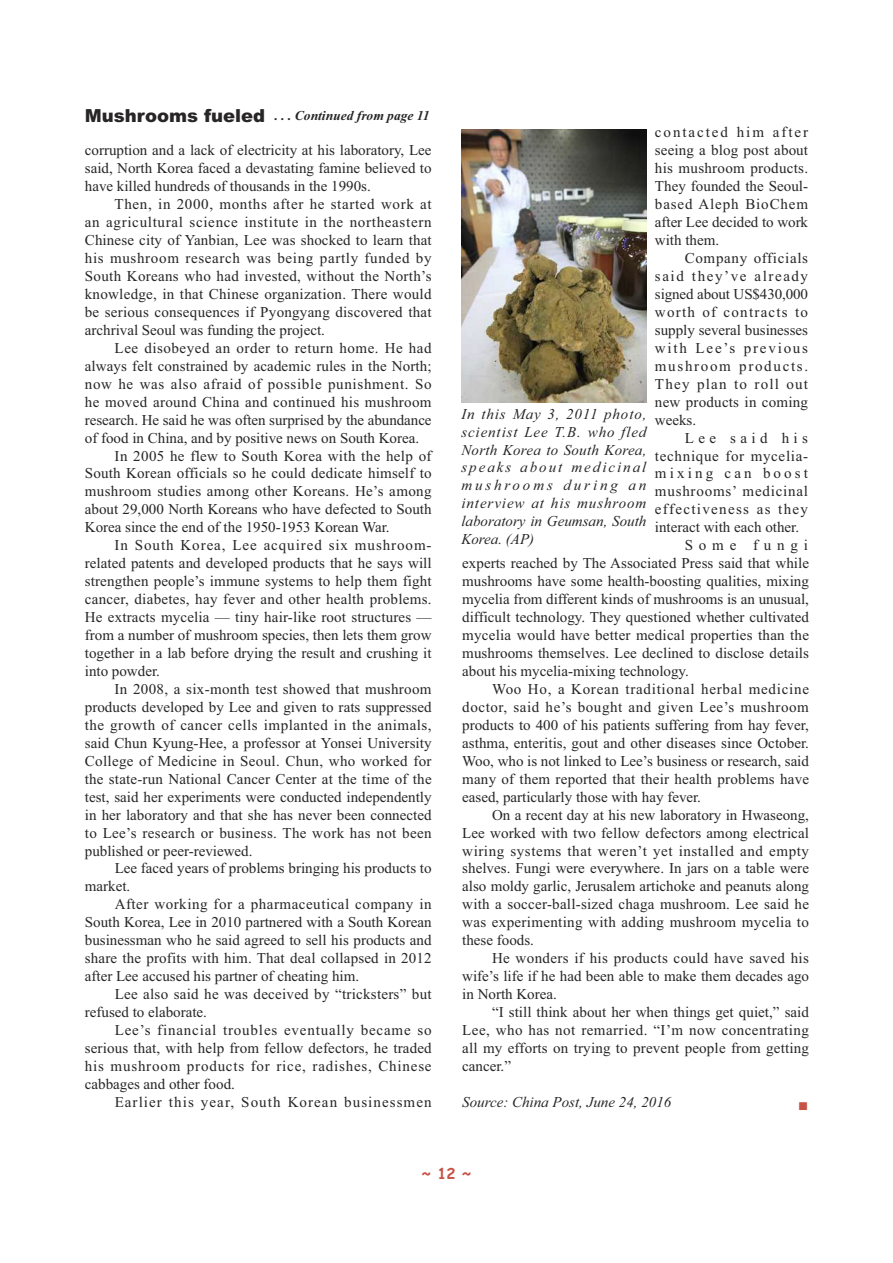
<style>
.page{position:relative;width:893px;height:1263px;background:#fff}
.page>*{position:absolute;margin:0;border:0;box-sizing:border-box;transform-origin:0 0}
.t1{font:15px/18px "Times New Roman";letter-spacing:.01em;color:#272525;text-align:justify}
.t2{font:italic 15px/18px "Times New Roman";color:#272525;text-align:justify}
.t3{font:15px "Times New Roman";letter-spacing:.035em;color:#272525}
.t4{font:15px "Times New Roman";letter-spacing:.055em;color:#272525}
.t5{font:15px "Times New Roman";letter-spacing:.045em;color:#272525}
.t6{font:15px "Times New Roman";letter-spacing:.07em;color:#272525}
.t7{font:15px "Times New Roman";letter-spacing:.06em;color:#272525}
.t8{font:15px "Times New Roman";letter-spacing:.09em;color:#272525}
.t9{font:15px "Times New Roman";letter-spacing:.21em;color:#272525}
.t10{font:15px "Times New Roman";letter-spacing:.3em;color:#272525}
.t11{font:15px "Times New Roman";letter-spacing:.39em;color:#272525}
.t12{font:700 15px "Comic Sans MS";color:#c75244}
.t13{font:italic 700 13.5px "Times New Roman";color:#272525}
.t14{font:13.5px "Wingdings";color:#c75244}
.s1{font-family:"Arial";font-weight:900;font-style:normal;font-size:18px}
</style>
<div class="page">
<img style="left:461px;top:129px;width:185px;height:274px">
<p class="t13" style="left:85px;top:111px;width:346px"><span class="s1">Mushrooms fueled</span> . . . Continued from page 11</p>
<p class="t1" style="left:85px;top:143px;width:348px">corruption and a lack of electricity at his laboratory, Lee said, North Korea faced a devastating famine believed to have killed hundreds of thousands in the 1990s.</p>
<p class="t1" style="left:85px;top:196px;width:348px;text-indent:30px">Then, in 2000, months after he started work at an agricultural science institute in the northeastern Chinese city of Yanbian, Lee was shocked to learn that his mushroom research was being partly funded by South Koreans who had invested, without the North’s knowledge, in that Chinese organization. There would be serious consequences if Pyongyang discovered that archrival Seoul was funding the project.</p>
<p class="t3" style="left:115px;top:342px;width:318px">Lee disobeyed an order to return home. He had</p>
<p class="t1" style="left:85px;top:358px;width:348px">always felt constrained by academic rules in the North;</p>
<p class="t5" style="left:85px;top:378px;width:348px">now he was also afraid of possible punishment. So</p>
<p class="t1" style="left:85px;top:394px;width:348px">he moved around China and continued his mushroom</p>
<p class="t1" style="left:85px;top:412px;width:348px">research. He said he was often surprised by the abundance</p>
<p class="t1" style="left:85px;top:430px;width:336px">of food in China, and by positive news on South Korea.</p>
<p class="t1" style="left:115px;top:448px;width:318px">In 2005 he flew to South Korea with the help of</p>
<p class="t1" style="left:85px;top:466px;width:348px">South Korean officials so he could dedicate himself to</p>
<p class="t1" style="left:85px;top:484px;width:348px">mushroom studies among other Koreans. He’s among</p>
<p class="t1" style="left:85px;top:502px;width:348px">about 29,000 North Koreans who have defected to South</p>
<p class="t1" style="left:85px;top:520px;width:306px">Korea since the end of the 1950-1953 Korean War.</p>
<p class="t7" style="left:115px;top:540px;width:318px">In South Korea, Lee acquired six mushroom-</p>
<p class="t1" style="left:85px;top:555px;width:348px">related patents and developed products that he says will</p>
<p class="t1" style="left:85px;top:573px;width:348px">strengthen people’s immune systems to help them fight</p>
<p class="t1" style="left:85px;top:591px;width:348px">cancer, diabetes, hay fever and other health problems.</p>
<p class="t1" style="left:85px;top:609px;width:348px">He extracts mycelia — tiny hair-like root structures —</p>
<p class="t1" style="left:85px;top:627px;width:348px">from a number of mushroom species, then lets them grow</p>
<p class="t1" style="left:85px;top:645px;width:348px">together in a lab before drying the result and crushing it</p>
<p class="t1" style="left:85px;top:663px;width:76px">into powder.</p>
<p class="t1" style="left:115px;top:681px;width:318px">In 2008, a six-month test showed that mushroom</p>
<p class="t1" style="left:85px;top:699px;width:348px">products developed by Lee and given to rats suppressed</p>
<p class="t3" style="left:85px;top:719px;width:348px">the growth of cancer cells implanted in the animals,</p>
<p class="t1" style="left:85px;top:735px;width:348px">said Chun Kyung-Hee, a professor at Yonsei University</p>
<p class="t1" style="left:85px;top:753px;width:348px">College of Medicine in Seoul. Chun, who worked for</p>
<p class="t1" style="left:85px;top:771px;width:348px">the state-run National Cancer Center at the time of the</p>
<p class="t1" style="left:85px;top:789px;width:348px">test, said her experiments were conducted independently</p>
<p class="t1" style="left:85px;top:807px;width:348px">in her laboratory and that she has never been connected</p>
<p class="t1" style="left:85px;top:825px;width:348px">to Lee’s research or business. The work has not been</p>
<p class="t1" style="left:85px;top:843px;width:169px">published or peer-reviewed.</p>
<p class="t1" style="left:115px;top:861px;width:318px">Lee faced years of problems bringing his products to</p>
<p class="t1" style="left:85px;top:879px;width:47px">market.</p>
<p class="t3" style="left:115px;top:899px;width:318px">After working for a pharmaceutical company in</p>
<p class="t1" style="left:85px;top:915px;width:348px">South Korea, Lee in 2010 partnered with a South Korean</p>
<p class="t1" style="left:85px;top:933px;width:348px">businessman who he said agreed to sell his products and</p>
<p class="t1" style="left:85px;top:951px;width:348px">share the profits with him. That deal collapsed in 2012</p>
<p class="t1" style="left:85px;top:968px;width:276px">after Lee accused his partner of cheating him.</p>
<p class="t1" style="left:115px;top:986px;width:318px">Lee also said he was deceived by “tricksters” but</p>
<p class="t1" style="left:85px;top:1004px;width:124px">refused to elaborate.</p>
<p class="t4" style="left:115px;top:1024px;width:318px">Lee’s financial troubles eventually became so</p>
<p class="t1" style="left:85px;top:1040px;width:348px">serious that, with help from fellow defectors, he traded</p>
<p class="t4" style="left:85px;top:1060px;width:348px">his mushroom products for rice, radishes, Chinese</p>
<p class="t1" style="left:85px;top:1076px;width:151px">cabbages and other food.</p>
<p class="t6" style="left:115px;top:1096px;width:318px">Earlier this year, South Korean businessmen</p>
<p class="t1" style="left:655px;top:125px;width:155px">contacted him after seeing a blog post about his mushroom products.<br>They founded the Seoul&shy;based Aleph BioChem after Lee decided to work with them.</p>
<p class="t1" style="left:655px;top:250px;width:155px;text-indent:30px">Company officials said they’ve already signed about US$430,000 worth of contracts to supply several businesses with Lee’s previous mushroom products.<br>They plan to roll out new products in coming weeks.</p>
<p class="t10" style="left:684px;top:432px;width:125px">Lee said his</p>
<p class="t5" style="left:655px;top:450px;width:155px">technique for mycelia-</p>
<p class="t9" style="left:655px;top:468px;width:155px">mixing can boost</p>
<p class="t4" style="left:655px;top:486px;width:155px">mushrooms’ medicinal</p>
<p class="t8" style="left:655px;top:504px;width:155px">effectiveness as they</p>
<p class="t1" style="left:655px;top:520px;width:146px">interact with each other.</p>
<p class="t11" style="left:684px;top:540px;width:125px">Some fungi</p>
<p class="t2" style="left:461px;top:406px;width:186px">In this May 3, 2011 photo, scientist Lee T.B. who fled North Korea to South Korea, speaks about medicinal mushrooms during an interview at his mushroom laboratory in Geumsan, South Korea. (AP)</p>
<p class="t1" style="left:462px;top:555px;width:348px">experts reached by The Associated Press said that while mushrooms have some health-boosting qualities, mixing mycelia from different kinds of mushrooms is an unusual, difficult technology. They questioned whether cultivated mycelia would have better medical properties than the mushrooms themselves. Lee declined to disclose details about his mycelia-mixing technology.</p>
<p class="t1" style="left:462px;top:681px;width:348px;text-indent:30px">Woo Ho, a Korean traditional herbal medicine doctor, said he’s bought and given Lee’s mushroom products to 400 of his patients suffering from hay fever, asthma, enteritis, gout and other diseases since October.<br>Woo, who is not linked to Lee’s business or research, said many of them reported that their health problems have eased, particularly those with hay fever.</p>
<p class="t1" style="left:462px;top:807px;width:348px;text-indent:30px">On a recent day at his new laboratory in Hwaseong, Lee worked with two fellow defectors among electrical wiring systems that weren’t yet installed and empty shelves. Fungi were everywhere. In jars on a table were also moldy garlic, Jerusalem artichoke and peanuts along with a soccer-ball-sized chaga mushroom. Lee said he was experimenting with adding mushroom mycelia to these foods.</p>
<p class="t1" style="left:462px;top:951px;width:348px;text-indent:30px">He wonders if his products could have saved his wife’s life if he had been able to make them decades ago in North Korea.</p>
<p class="t1" style="left:462px;top:1004px;width:348px;text-indent:30px">“I still think about her when things get quiet,” said Lee, who has not remarried. “I’m now concentrating all my efforts on trying to prevent people from getting cancer.”</p>
<p class="t2" style="left:462px;top:1094px;width:211px">Source: China Post, June 24, 2016</p>
<p class="t14" style="left:798px;top:1098px;width:12px">■</p>
<p class="t12" style="left:421px;top:1166px;width:51px">~ 12 ~</p>
</div>
